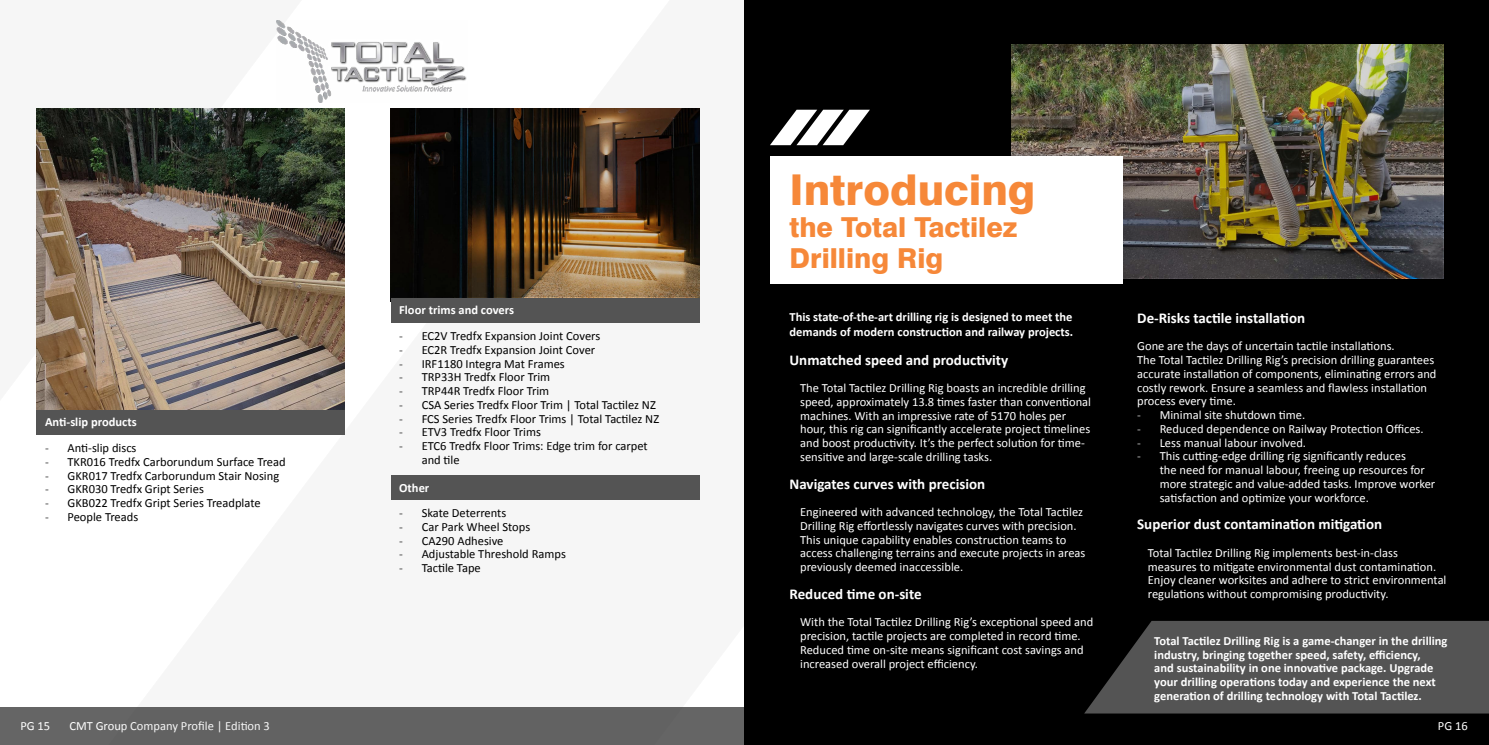
<style>
.page{position:relative;width:1489px;height:745px;background:#fff}
.page>*{position:absolute;margin:0;border:0;box-sizing:border-box;transform-origin:0 0}
.t1{font:800 42.5px "Swiss 721 BT";color:#f68839}
.t2{font:800 27.5px/31.2px "Swiss 721 BT";color:#f68839}
.t3{font:700 15px "Calibri";color:#fff}
.t4{font:12.5px/13.8px "Calibri";color:#fff}
.t5{font:12.5px/13.8px "Calibri";color:#000}
.t6{font:700 12.5px/13.8px "Calibri";color:#fff}
.s1{font-weight:300}
</style>
<div class="page">
<div style="left:0;top:706px;width:1488px;height:38px;background:#626262"></div>
<svg style="left:0;top:102px;width:542px;height:605px;fill:#f6f6f6"></svg>
<div style="left:744px;top:0;width:744px;height:744px;background:#000"></div>
<img style="left:1011px;top:44px;width:431px;height:234px">
<div style="left:770px;top:156px;width:352px;height:128px;background:#fff"></div>
<svg style="left:770px;top:110px;width:99px;height:35px"></svg>
<svg style="left:1084px;top:621px;width:404px;height:93px"></svg>
<svg style="left:391px;top:109px;width:308px;height:187px"></svg>
<div style="left:391px;top:297px;width:308px;height:25px;background:#545454"></div>
<div style="left:391px;top:475px;width:308px;height:24px;background:#545454"></div>
<img style="left:36px;top:109px;width:309px;height:300px">
<div style="left:36px;top:409px;width:309px;height:25px;background:#545454"></div>
<img style="left:276px;top:20px;width:191px;height:82px">
<p class="t6" style="left:45px;top:414px;width:93px">Anti-slip products</p>
<p class="t5" style="left:45px;top:440px;width:93px"><span class="s1">-</span> Anti-slip discs</p>
<p class="t5" style="left:45px;top:454px;width:242px"><span class="s1">-</span> TKR016 Tredfx Carborundum Surface Tread</p>
<p class="t5" style="left:45px;top:468px;width:236px"><span class="s1">-</span> GKR017 Tredfx Carborundum Stair Nosing</p>
<p class="t5" style="left:45px;top:481px;width:160px"><span class="s1">-</span> GKR030 Tredfx Gript Series</p>
<p class="t5" style="left:45px;top:495px;width:217px"><span class="s1">-</span> GKB022 Tredfx Gript Series Treadplate</p>
<p class="t5" style="left:45px;top:509px;width:95px"><span class="s1">-</span> People Treads</p>
<p class="t4" style="left:20px;top:718px;width:31px">PG 15</p>
<p class="t4" style="left:69px;top:718px;width:202px">CMT Group Company Profile | Edition 3</p>
<p class="t6" style="left:399px;top:303px;width:116px">Floor trims and covers</p>
<p class="t5" style="left:399px;top:328px;width:202px"><span class="s1">-</span> EC2V Tredfx Expansion Joint Covers</p>
<p class="t5" style="left:399px;top:342px;width:198px"><span class="s1">-</span> EC2R Tredfx Expansion Joint Cover</p>
<p class="t5" style="left:399px;top:356px;width:167px"><span class="s1">-</span> IRF1180 Integra Mat Frames</p>
<p class="t5" style="left:399px;top:370px;width:152px"><span class="s1">-</span> TRP33H Tredfx Floor Trim</p>
<p class="t5" style="left:399px;top:383px;width:151px"><span class="s1">-</span> TRP44R Tredfx Floor Trim</p>
<p class="t5" style="left:399px;top:397px;width:258px"><span class="s1">-</span> CSA Series Tredfx Floor Trim | Total Tactilez NZ</p>
<p class="t5" style="left:399px;top:411px;width:261px"><span class="s1">-</span> FCS Series Tredfx Floor Trims | Total Tactilez NZ</p>
<p class="t5" style="left:399px;top:425px;width:143px"><span class="s1">-</span> ETV3 Tredfx Floor Trims</p>
<p class="t5" style="left:421px;top:438px;width:227px;text-indent:-22px"><span class="s1">-</span> ETC6 Tredfx Floor Trims: Edge trim for carpet and tile</p>
<p class="t6" style="left:399px;top:479px;width:32px">Other</p>
<p class="t5" style="left:399px;top:505px;width:109px"><span class="s1">-</span> Skate Deterrents</p>
<p class="t5" style="left:399px;top:519px;width:132px"><span class="s1">-</span> Car Park Wheel Stops</p>
<p class="t5" style="left:399px;top:533px;width:106px"><span class="s1">-</span> CA290 Adhesive</p>
<p class="t5" style="left:399px;top:546px;width:168px"><span class="s1">-</span> Adjustable Threshold Ramps</p>
<p class="t5" style="left:399px;top:560px;width:83px"><span class="s1">-</span> Tactile Tape</p>
<h1 class="t1" style="left:789px;top:164px;width:247px">Introducing</h1>
<h2 class="t2" style="left:789px;top:211px;width:229px">the Total Tactilez<br>Drilling Rig</h2>
<p class="t6" style="left:789px;top:308px;width:285px;line-height:15px">This state-of-the-art drilling rig is designed to meet the demands of modern construction and railway projects.</p>
<p class="t3" style="left:789px;top:349px;width:220px">Unmatched speed and productivity</p>
<p class="t4" style="left:800px;top:380px;width:292px">The Total Tactilez Drilling Rig boasts an incredible drilling speed, approximately 13.8 times faster than conventional machines. With an impressive rate of 5170 holes per hour, this rig can significantly accelerate project timelines and boost productivity. It’s the perfect solution for time&shy;sensitive and large-scale drilling tasks.</p>
<p class="t3" style="left:789px;top:472px;width:197px">Navigates curves with precision</p>
<p class="t4" style="left:800px;top:504px;width:287px">Engineered with advanced technology, the Total Tactilez Drilling Rig effortlessly navigates curves with precision.<br>This unique capability enables construction teams to access challenging terrains and execute projects in areas previously deemed inaccessible.</p>
<p class="t3" style="left:789px;top:582px;width:134px">Reduced time on-site</p>
<p class="t4" style="left:800px;top:614px;width:295px">With the Total Tactilez Drilling Rig’s exceptional speed and precision, tactile projects are completed in record time.<br>Reduced time on-site means significant cost savings and increased overall project efficiency.</p>
<p class="t3" style="left:1137px;top:307px;width:169px">De-Risks tactile installation</p>
<p class="t4" style="left:1137px;top:338px;width:301px">Gone are the days of uncertain tactile installations.<br>The Total Tactilez Drilling Rig’s precision drilling guarantees accurate installation of components, eliminating errors and costly rework. Ensure a seamless and flawless installation process every time.</p>
<p class="t4" style="left:1137px;top:407px;width:169px"><span class="s1">-</span> Minimal site shutdown time.</p>
<p class="t4" style="left:1137px;top:421px;width:288px"><span class="s1">-</span> Reduced dependence on Railway Protection Offices.</p>
<p class="t4" style="left:1137px;top:435px;width:170px"><span class="s1">-</span> Less manual labour involved.</p>
<p class="t4" style="left:1159px;top:448px;width:277px;text-indent:-22px"><span class="s1">-</span> This cutting-edge drilling rig significantly reduces<br>the need for manual labour, freeing up resources for more strategic and value-added tasks. Improve worker satisfaction and optimize your workforce.</p>
<p class="t3" style="left:1137px;top:513px;width:246px">Superior dust contamination mitigation</p>
<p class="t4" style="left:1147px;top:545px;width:300px">Total Tactilez Drilling Rig implements best-in-class measures to mitigate environmental dust contamination.<br>Enjoy cleaner worksites and adhere to strict environmental regulations without compromising productivity.</p>
<p class="t6" style="left:1154px;top:633px;width:295px">Total Tactilez Drilling Rig is a game-changer in the drilling industry, bringing together speed, safety, efficiency,<br>and sustainability in one innovative package. Upgrade your drilling operations today and experience the next generation of drilling technology with Total Tactilez.</p>
<p class="t4" style="left:1437px;top:718px;width:31px">PG 16</p>
</div>
